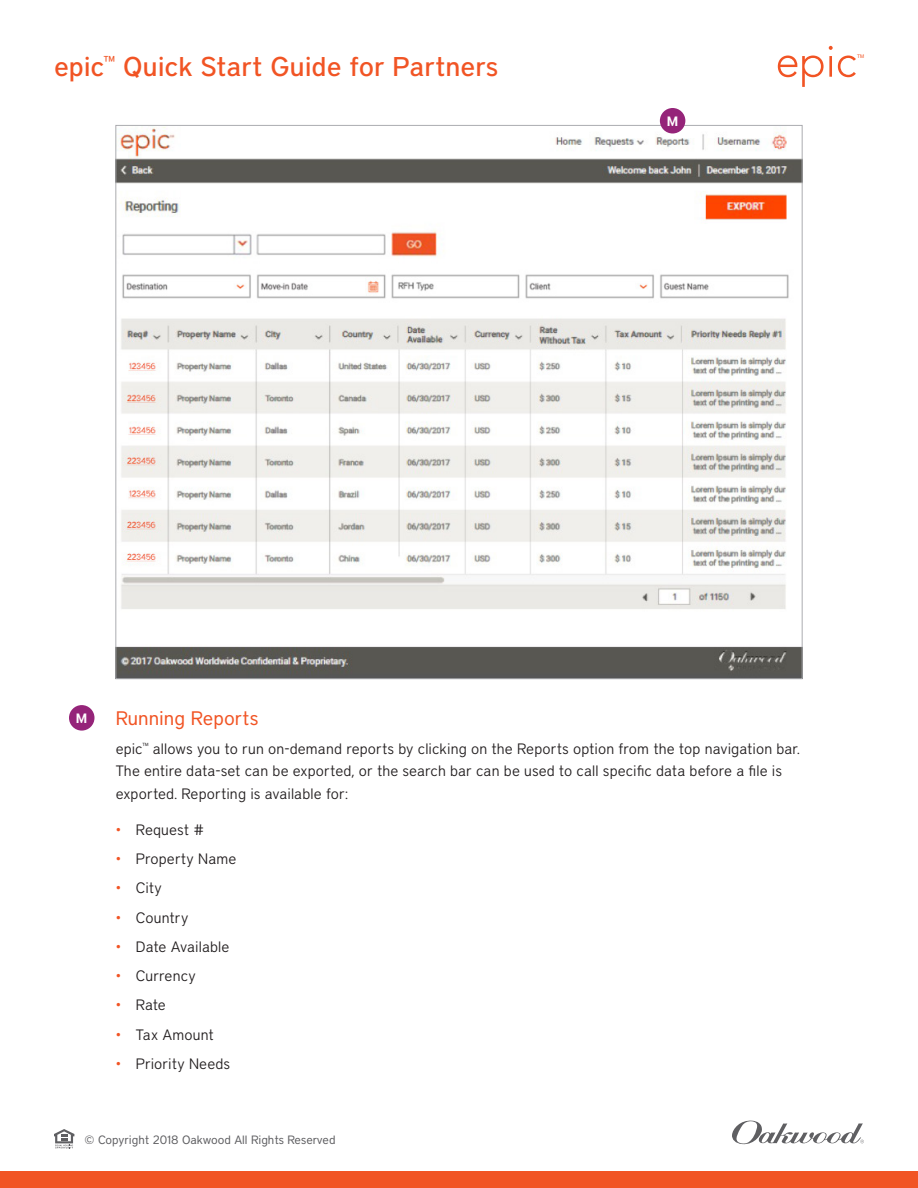
<style>
.page{position:relative;width:918px;height:1188px;background:#fff}
.page>*{position:absolute;margin:0;border:0;box-sizing:border-box;transform-origin:0 0}
.t1{font:500 27px "District";letter-spacing:-.005em;color:#f15424}
.t2{font:19.5px "District";letter-spacing:.005em;color:#f15424}
.Body{font:300 15px/22.5px "District";letter-spacing:.005em;color:#231f20}
.Body-2{font:600 13.5px "District";color:#fff}
.t3{font:12px "District";color:#5f5f62}
.t4{font:4.95px "Arial";color:#f15424}
.s1{color:#f15424}
</style>
<div class="page">
<svg style="left:54px;top:1129px;width:20px;height:20px"></svg>
<div style="left:0;top:1171px;width:918px;height:17px;background:#f15424"></div>
<svg style="left:778px;top:56px;width:46px;height:31px"></svg>
<svg style="left:829px;top:46px;width:4px;height:4px"></svg>
<hr style="left:829px;top:56px;width:3px;height:21px;background:#f15424">
<svg style="left:838px;top:56px;width:18px;height:21px"></svg>
<svg style="left:732px;top:1120px;width:132px;height:25px"></svg>
<img style="left:118px;top:127px;width:682px;height:550px">
<div style="left:69px;top:705px;width:25px;height:26px;background:#952479;border-radius:50%"></div>
<div style="left:660px;top:108px;width:25px;height:25px;background:#952479;border-radius:50%"></div>
<h1 class="t1" style="left:54px;top:50px;width:446px">epic<sup>™</sup> Quick Start Guide for Partners</h1>
<p class="Body-2" style="left:667px;top:113px;width:13px">M</p>
<p class="t4" style="left:857px;top:53px;width:9px">TM</p>
<p class="Body-2" style="left:76px;top:710px;width:13px">M</p>
<h2 class="t2" style="left:116px;top:706px;width:144px">Running Reports</h2>
<p class="Body" style="left:116px;top:737px;width:686px">epic<sup>™</sup> allows you to run on-demand reports by clicking on the Reports option from the top navigation bar.<br>The entire data-set can be exported, or the search bar can be used to call specific data before a file is exported. Reporting is available for:</p>
<p class="Body" style="left:116px;top:818px;width:90px"><span class="s1">•</span> Request #</p>
<p class="Body" style="left:116px;top:847px;width:122px"><span class="s1">•</span> Property Name</p>
<p class="Body" style="left:116px;top:877px;width:48px"><span class="s1">•</span> City</p>
<p class="Body" style="left:116px;top:906px;width:74px"><span class="s1">•</span> Country</p>
<p class="Body" style="left:116px;top:935px;width:115px"><span class="s1">•</span> Date Available</p>
<p class="Body" style="left:116px;top:964px;width:82px"><span class="s1">•</span> Currency</p>
<p class="Body" style="left:116px;top:994px;width:52px"><span class="s1">•</span> Rate</p>
<p class="Body" style="left:116px;top:1023px;width:100px"><span class="s1">•</span> Tax Amount</p>
<p class="Body" style="left:116px;top:1052px;width:116px"><span class="s1">•</span> Priority Needs</p>
<p class="t3" style="left:85px;top:1132px;width:253px">© Copyright 2018 Oakwood All Rights Reserved</p>
</div>
